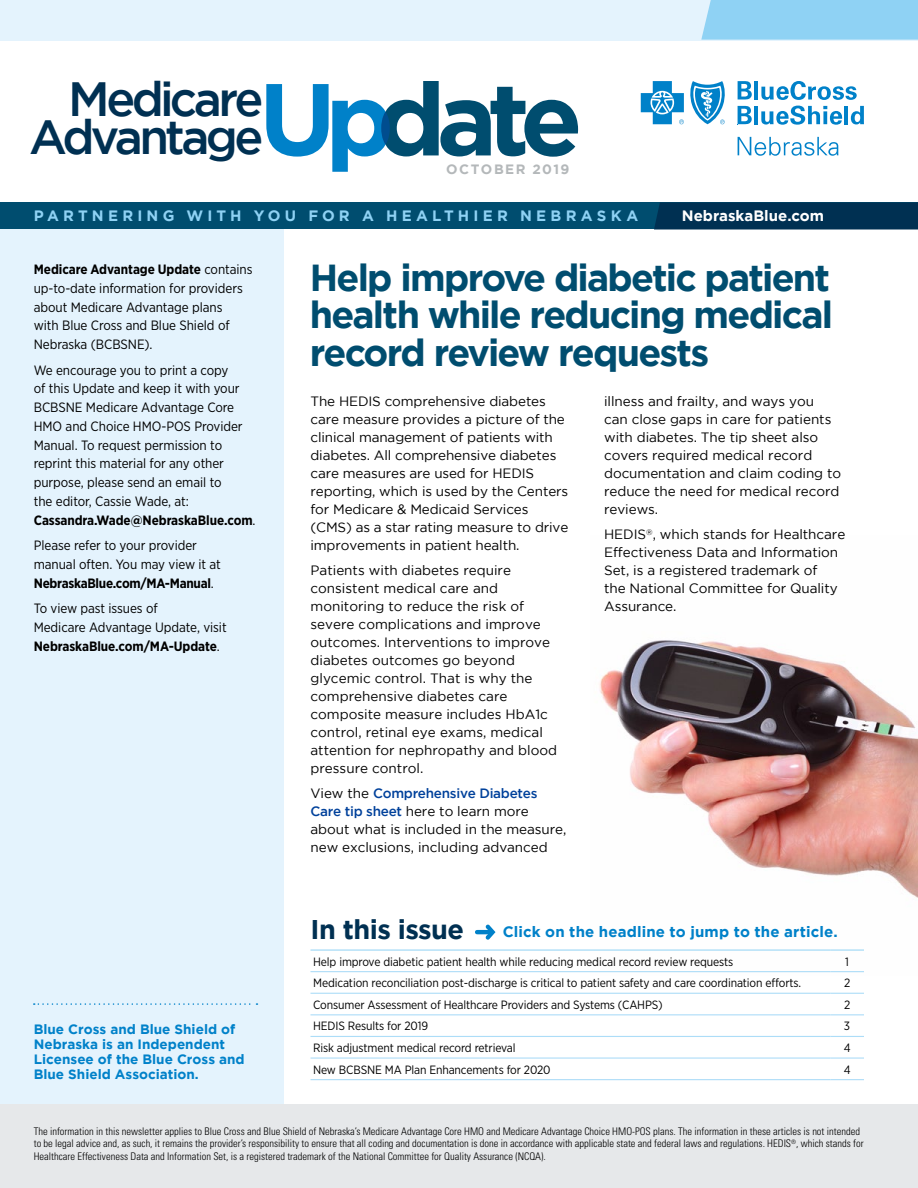
<style>
.page{position:relative;width:918px;height:1188px;background:#fff}
.page>*{position:absolute;margin:0;border:0;box-sizing:border-box;transform-origin:0 0}
.t1{font:500 48px/37.5px "Gotham";letter-spacing:-.075em;color:#003052}
.t2{font:700 37.5px/37.5px "Gotham";letter-spacing:-.05em;color:#004d6f;text-align:justify}
.t3{font:700 27px "Gotham";letter-spacing:-.02em;color:#003052}
.t4{font:700 15px "Gotham";letter-spacing:.28em;color:#8fd2f4}
.t5{font:700 15px "Gotham";letter-spacing:.01em;color:#0081c9}
.t6{font:700 15px "Gotham";color:#fff}
.t7{font:13.5px/18px "Gotham";letter-spacing:-.005em;color:#000}
.t8{font:13.5px/18.8px "Gotham Narrow";letter-spacing:-.005em;color:#000}
.t9{font:700 13.5px/15px "Gotham";color:#0081c9}
.t10{font:700 13.5px "Gotham";letter-spacing:.115em;color:#b4b8ba}
.t11{font:12px "Gotham Narrow";letter-spacing:-.01em;color:#000}
.t12{font:300 condensed 10.5px/12.6px "Univers LT Std";color:#000}
.s1{font-weight:700;font-size:102px;color:#0081c9}
.s2{font-weight:700;font-size:102px;color:#004d6f}
.s3{font-weight:700}
.s4{font-weight:500;color:#00419b}
</style>
<div class="page">
<img style="left:591px;top:640px;width:327px;height:333px">
<div style="left:0;top:216px;width:284px;height:972px;background:#e4f3fd"></div>
<div style="left:0;top:202px;width:918px;height:28px;background:#004d6f"></div>
<div style="left:654px;top:202px;width:264px;height:27px;background:#003052"></div>
<svg style="left:738px;top:137px;width:100px;height:19px"></svg>
<svg style="left:738px;top:81px;width:14px;height:18px"></svg>
<hr style="left:754px;top:81px;width:4px;height:18px;background:#0081c9">
<svg style="left:761px;top:81px;width:96px;height:19px"></svg>
<svg style="left:738px;top:106px;width:14px;height:18px"></svg>
<hr style="left:754px;top:106px;width:4px;height:18px;background:#0081c9">
<svg style="left:761px;top:106px;width:81px;height:19px"></svg>
<hr style="left:845px;top:106px;width:3px;height:18px;background:#0081c9">
<svg style="left:851px;top:106px;width:13px;height:18px"></svg>
<svg style="left:641px;top:81px;width:84px;height:43px"></svg>
<div style="left:0;top:0;width:918px;height:40px;background:#e4f3fd"></div>
<div style="left:701px;top:0;width:217px;height:40px;background:#8fd2f4"></div>
<div style="left:0;top:1105px;width:918px;height:83px;background:#e6e8ea"></div>
<svg style="left:34px;top:1003px;width:223px;height:2px"></svg>
<hr style="left:310px;top:971px;width:520px;height:1px;background:#adddf8">
<hr style="left:830px;top:971px;width:34px;height:1px;background:#adddf8">
<hr style="left:310px;top:993px;width:520px;height:1px;background:#adddf8">
<hr style="left:830px;top:993px;width:34px;height:1px;background:#adddf8">
<hr style="left:310px;top:1014px;width:520px;height:1px;background:#adddf8">
<hr style="left:830px;top:1014px;width:34px;height:1px;background:#adddf8">
<hr style="left:310px;top:1036px;width:520px;height:1px;background:#adddf8">
<hr style="left:830px;top:1036px;width:34px;height:1px;background:#adddf8">
<hr style="left:310px;top:1057px;width:520px;height:2px;background:#adddf8">
<hr style="left:830px;top:1057px;width:34px;height:2px;background:#adddf8">
<hr style="left:310px;top:1079px;width:520px;height:1px;background:#adddf8">
<hr style="left:830px;top:1079px;width:34px;height:1px;background:#adddf8">
<hr style="left:310px;top:950px;width:520px;height:1px;background:#8fd2f4">
<hr style="left:830px;top:950px;width:34px;height:1px;background:#8fd2f4">
<svg style="left:475px;top:925px;width:21px;height:15px"></svg>
<h1 class="t1" style="left:29px;top:79px;width:555px;text-indent:39px">Medicare<br>Advantage<span class="s1">Up</span><span class="s2">date</span></h1>
<p class="t10" style="left:446px;top:162px;width:125px">OCTOBER 2019</p>
<p class="t4" style="left:34px;top:207px;width:606px">PARTNERING WITH YOU FOR A HEALTHIER NEBRASKA</p>
<p class="t6" style="left:682px;top:207px;width:144px">NebraskaBlue.com</p>
<p class="t8" style="left:34px;top:260px;width:220px"><span class="s3">Medicare Advantage Update</span> contains up-to-date information for providers about Medicare Advantage plans<br>with Blue Cross and Blue Shield of<br>Nebraska (BCBSNE).</p>
<p class="t8" style="left:34px;top:360px;width:223px">We encourage you to print a copy<br>of this Update and keep it with your<br>BCBSNE Medicare Advantage Core<br>HMO and Choice HMO-POS Provider<br>Manual. To request permission to reprint this material for any other purpose, please send an email to<br>the editor, Cassie Wade, at:<br><span class="s3">Cassandra.Wade@NebraskaBlue.com</span>.</p>
<p class="t8" style="left:34px;top:536px;width:189px">Please refer to your provider manual often. You may view it at<br><span class="s3">NebraskaBlue.com/MA-Manual</span>.</p>
<p class="t8" style="left:34px;top:599px;width:194px">To view past issues of<br>Medicare Advantage Update, visit<br><span class="s3">NebraskaBlue.com/MA-Update</span>.</p>
<p class="t9" style="left:34px;top:1021px;width:212px">Blue Cross and Blue Shield of<br>Nebraska is an Independent<br>Licensee of the Blue Cross and<br>Blue Shield Association.</p>
<h2 class="t2" style="left:310px;top:258px;width:525px">Help improve diabetic patient health while reducing medical record review requests</h2>
<p class="t7" style="left:310px;top:392px;width:259px">The HEDIS comprehensive diabetes care measure provides a picture of the clinical management of patients with diabetes. All comprehensive diabetes care measures are used for HEDIS reporting, which is used by the Centers for Medicare &amp; Medicaid Services (CMS) as a star rating measure to drive improvements in patient health.</p>
<p class="t7" style="left:310px;top:561px;width:248px">Patients with diabetes require consistent medical care and monitoring to reduce the risk of severe complications and improve outcomes. Interventions to improve diabetes outcomes go beyond glycemic control. That is why the comprehensive diabetes care composite measure includes HbA1c control, retinal eye exams, medical attention for nephropathy and blood pressure control.</p>
<p class="t7" style="left:310px;top:784px;width:258px">View the <span class="s4">Comprehensive Diabetes Care tip sheet</span> here to learn more about what is included in the measure, new exclusions, including advanced</p>
<p class="t7" style="left:604px;top:392px;width:239px">illness and frailty, and ways you<br>can close gaps in care for patients with diabetes. The tip sheet also covers required medical record documentation and claim coding to reduce the need for medical record reviews.</p>
<p class="t7" style="left:604px;top:525px;width:243px">HEDIS<sup>®</sup>, which stands for Healthcare<br>Effectiveness Data and Information<br>Set, is a registered trademark of<br>the National Committee for Quality<br>Assurance.</p>
<h3 class="t3" style="left:310px;top:914px;width:155px">In this issue</h3>
<p class="t5" style="left:503px;top:923px;width:336px">Click on the headline to jump to the article.</p>
<p class="t11" style="left:313px;top:954px;width:422px">Help improve diabetic patient health while reducing medical record review requests</p>
<p class="t11" style="left:845px;top:954px;width:5px">1</p>
<p class="t11" style="left:313px;top:976px;width:490px">Medication reconciliation post-discharge is critical to patient safety and care coordination efforts.</p>
<p class="t11" style="left:844px;top:976px;width:8px">2</p>
<p class="t11" style="left:313px;top:997px;width:351px">Consumer Assessment of Healthcare Providers and Systems (CAHPS)</p>
<p class="t11" style="left:844px;top:997px;width:8px">2</p>
<p class="t11" style="left:313px;top:1019px;width:116px">HEDIS Results for 2019</p>
<p class="t11" style="left:844px;top:1019px;width:8px">3</p>
<p class="t11" style="left:313px;top:1040px;width:204px">Risk adjustment medical record retrieval</p>
<p class="t11" style="left:844px;top:1040px;width:8px">4</p>
<p class="t11" style="left:313px;top:1062px;width:239px">New BCBSNE MA Plan Enhancements for 2020</p>
<p class="t11" style="left:844px;top:1062px;width:8px">4</p>
<p class="t12" style="left:34px;top:1125px;width:832px">The information in this newsletter applies to Blue Cross and Blue Shield of Nebraska’s Medicare Advantage Core HMO and Medicare Advantage Choice HMO-POS plans. The information in these articles is not intended to be legal advice and, as such, it remains the provider’s responsibility to ensure that all coding and documentation is done in accordance with applicable state and federal laws and regulations. HEDIS<sup>®</sup>, which stands for<br>Healthcare Effectiveness Data and Information Set, is a registered trademark of the National Committee for Quality Assurance (NCQA).</p>
</div>
